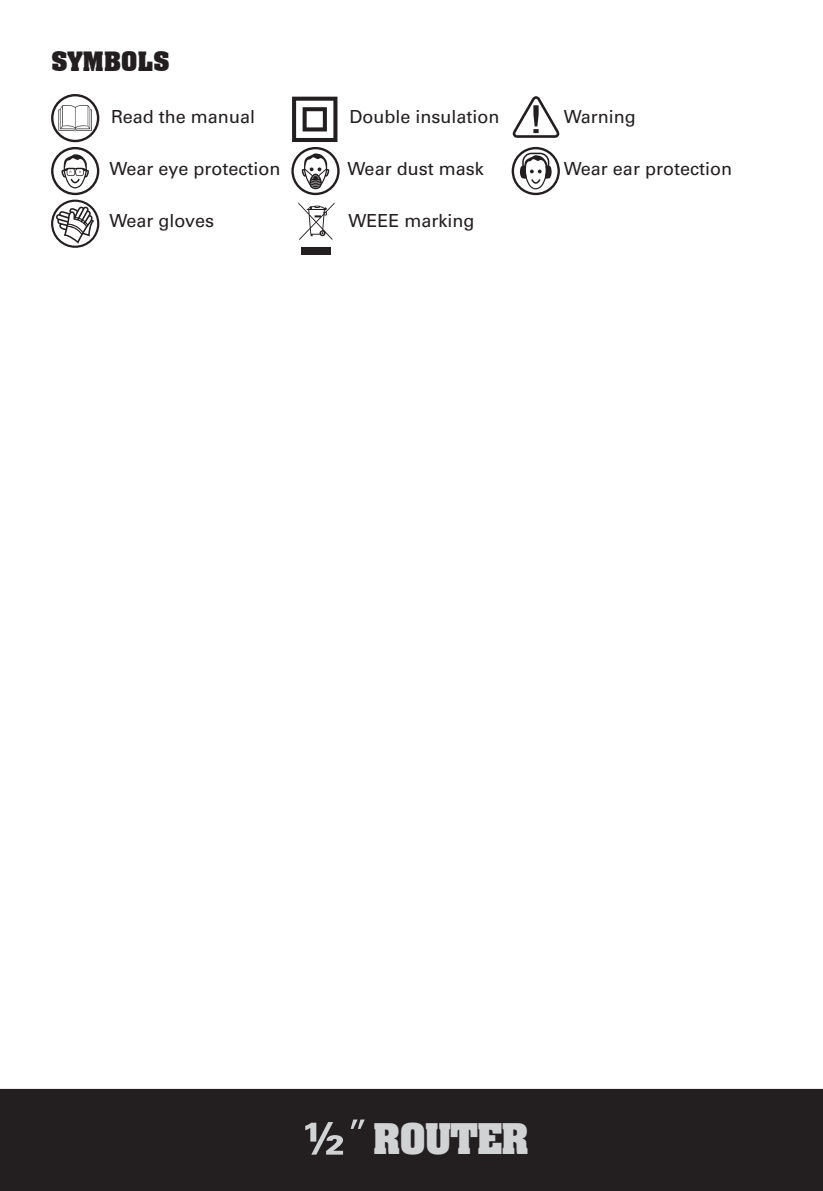
<style>
.page{position:relative;width:823px;height:1191px;background:#fff}
.page>*{position:absolute;margin:0;border:0;box-sizing:border-box;transform-origin:0 0}
.t1{font:700 36px "Aachen";letter-spacing:-.025em;color:#d1d2d4}
.t2{font:700 26px "Aachen BT";letter-spacing:-.01em;color:#231f20}
.t3{font:18px "Univers";color:#231f20}
</style>
<div class="page">
<div style="left:0;top:1089px;width:822px;height:102px;background:#231f20"></div>
<svg style="left:350px;top:1119px;width:14px;height:10px"></svg>
<svg style="left:305px;top:1122px;width:38px;height:32px"></svg>
<svg style="left:512px;top:96px;width:47px;height:42px"></svg>
<svg style="left:511px;top:147px;width:48px;height:48px"></svg>
<svg style="left:291px;top:97px;width:48px;height:98px"></svg>
<svg style="left:51px;top:94px;width:48px;height:154px"></svg>
<svg style="left:298px;top:202px;width:36px;height:38px"></svg>
<div style="left:301px;top:247px;width:30px;height:8px;background:#231f20"></div>
<h2 class="t2" style="left:51px;top:45px;width:120px">SYMBOLS</h2>
<p class="t3" style="left:111px;top:106px;width:145px">Read the manual</p>
<p class="t3" style="left:349px;top:106px;width:152px">Double insulation</p>
<p class="t3" style="left:563px;top:106px;width:74px">Warning</p>
<p class="t3" style="left:109px;top:158px;width:173px">Wear eye protection</p>
<p class="t3" style="left:347px;top:158px;width:138px">Wear dust mask</p>
<p class="t3" style="left:563px;top:158px;width:170px">Wear ear protection</p>
<p class="t3" style="left:109px;top:210px;width:106px">Wear gloves</p>
<p class="t3" style="left:348px;top:210px;width:127px">WEEE marking</p>
<h1 class="t1" style="left:373px;top:1113px;width:157px">ROUTER</h1>
</div>
